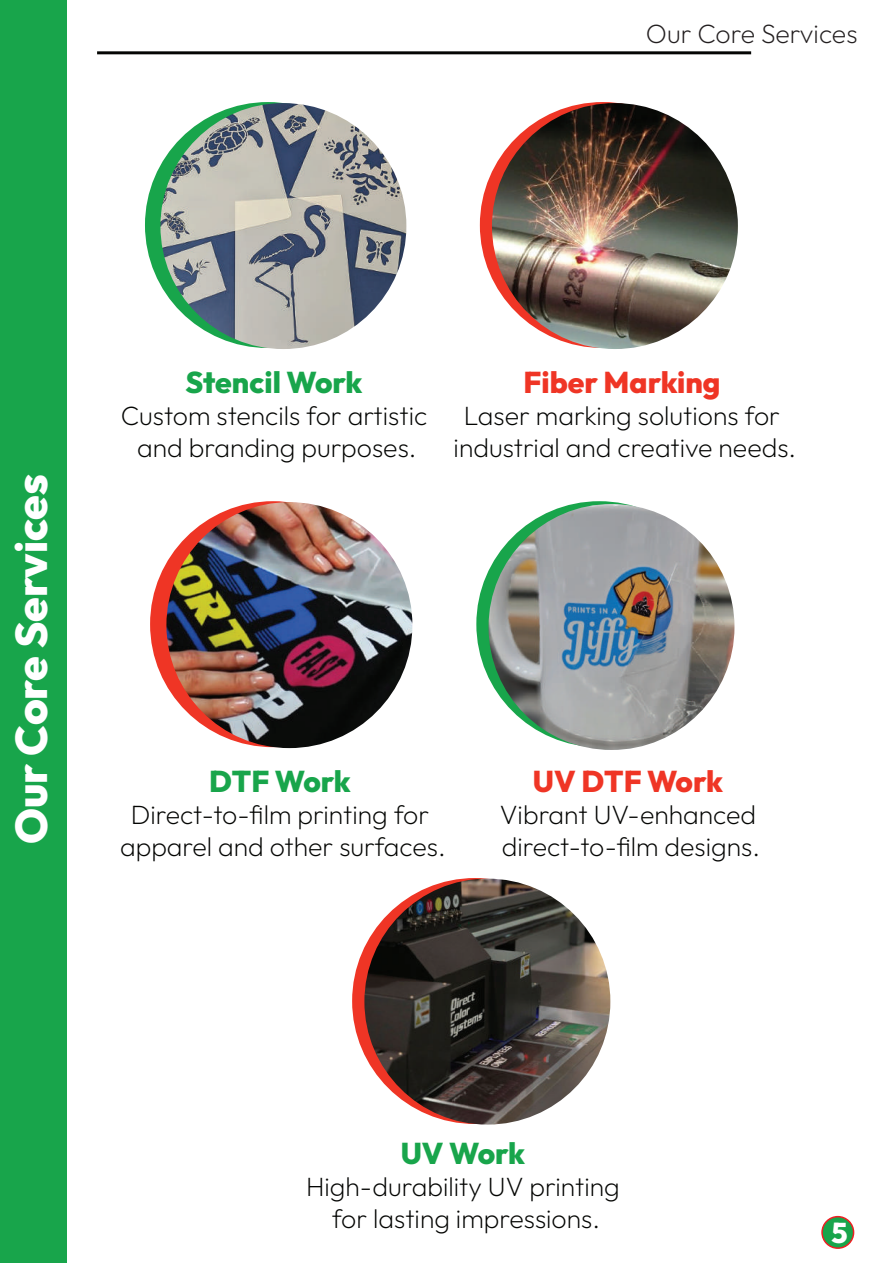
<style>
.page{position:relative;width:893px;height:1263px;background:#fff}
.page>*{position:absolute;margin:0;border:0;box-sizing:border-box;transform-origin:0 0}
.t1{font:100 44.4px "Outfit";color:#fff}
.t2{font:100 30px "Outfit";color:#18a54b}
.t3{font:100 30px "Outfit";color:#ef3525}
.t4{font:100 28.5px "Outfit";color:#fff}
.t5{font:100 26.7px/32px "Outfit";color:#040503;text-align:center}
.t6{font:100 26.7px "Outfit";color:#231f20}
</style>
<div class="page">
<div style="left:480px;top:102px;width:246px;height:246px;background:#ef3525;border-radius:50%"></div>
<div style="left:145px;top:102px;width:246px;height:246px;background:#18a54b;border-radius:50%"></div>
<div style="left:476px;top:501px;width:246px;height:246px;background:#18a54b;border-radius:50%"></div>
<div style="left:150px;top:501px;width:246px;height:246px;background:#ef3525;border-radius:50%"></div>
<div style="left:352px;top:878px;width:246px;height:246px;background:#ef3525;border-radius:50%"></div>
<div style="left:0;top:0;width:66px;height:1263px;background:#18a54b"></div>
<hr style="left:97px;top:51px;width:654px;height:3px;background:#040503">
<img style="left:160px;top:103px;width:246px;height:246px;border-radius:123px">
<img style="left:492px;top:103px;width:246px;height:246px;border-radius:123px">
<img style="left:166px;top:502px;width:246px;height:246px;border-radius:123px">
<img style="left:488px;top:504px;width:246px;height:246px;border-radius:123px">
<img style="left:364px;top:879px;width:246px;height:245px;border-radius:123px">
<div style="left:822px;top:1217px;width:32px;height:31px;background:#18a54b;border-radius:50%"></div>
<div style="left:821px;top:1216px;width:33px;height:33px;border:2px solid #ee1f23;border-radius:50%"></div>
<p class="t6" style="left:646px;top:19px;width:213px">Our Core Services</p>
<h1 class="t1" style="left:6px;top:844px;width:372px;rotate:-90deg">Our Core Services</h1>
<p class="t2" style="left:185px;top:365px;width:179px">Stencil Work</p>
<p class="t5" style="left:121px;top:399px;width:308px">Custom stencils for artistic and branding purposes.</p>
<p class="t3" style="left:523px;top:365px;width:199px">Fiber Marking</p>
<p class="t5" style="left:454px;top:399px;width:344px">Laser marking solutions for industrial and creative needs.</p>
<p class="t2" style="left:209px;top:764px;width:143px">DTF Work</p>
<p class="t5" style="left:120px;top:798px;width:327px">Direct-to-film printing for apparel and other surfaces.</p>
<p class="t3" style="left:533px;top:764px;width:192px">UV DTF Work</p>
<p class="t5" style="left:500px;top:798px;width:262px;text-align:left">Vibrant UV-enhanced direct-to-film designs.</p>
<p class="t2" style="left:401px;top:1136px;width:126px">UV Work</p>
<p class="t5" style="left:306px;top:1170px;width:315px">High-durability UV printing for lasting impressions.</p>
<p class="t4" style="left:831px;top:1217px;width:18px">5</p>
</div>
